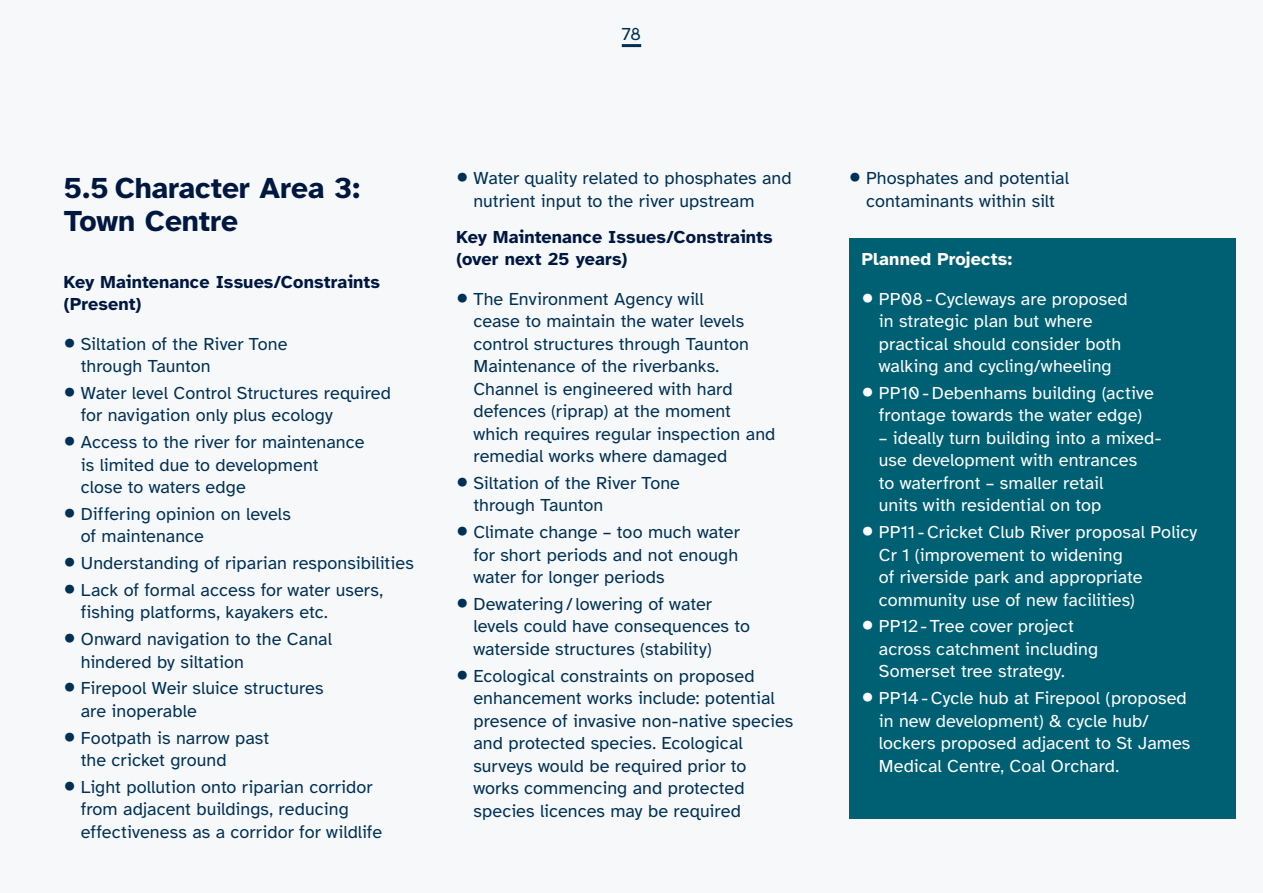
<style>
.page{position:relative;width:1263px;height:893px;background:#f7f8fa}
.page>*{position:absolute;margin:0;border:0;box-sizing:border-box;transform-origin:0 0}
.subheading_numbered_0_0___H2{font:700 30px/33px "Atkinson Hyperlegible";letter-spacing:-.005em;color:#001840}
.t1{font:18px/22.5px "Atkinson Hyperlegible";letter-spacing:.005em;color:#003154}
.t2{font:18px/22.5px "Atkinson Hyperlegible";letter-spacing:.005em;color:#fff}
.body__P{font:700 18px/22.5px "Atkinson Hyperlegible";letter-spacing:.005em;color:#001840}
.body__P-2{font:700 18px "Atkinson Hyperlegible";letter-spacing:.005em;color:#fff}
.s1{font-size:27px}
</style>
<div class="page">
<hr style="left:622px;top:44px;width:19px;height:3px;background:#003154">
<div style="left:849px;top:238px;width:386px;height:581px;background:#006073"></div>
<p class="t1" style="left:622px;top:23px;width:21px">78</p>
<h2 class="subheading_numbered_0_0___H2" style="left:64px;top:171px;width:298px">5.5 Character Area 3:<br>Town Centre</h2>
<p class="body__P" style="left:64px;top:270px;width:318px">Key Maintenance Issues/Constraints (Present)</p>
<p class="t1" style="left:81px;top:333px;width:208px;text-indent:-17px"><span class="s1">•</span> Siltation of the River Tone through Taunton</p>
<p class="t1" style="left:81px;top:382px;width:312px;text-indent:-17px"><span class="s1">•</span> Water level Control Structures required for navigation only plus ecology</p>
<p class="t1" style="left:81px;top:431px;width:285px;text-indent:-17px"><span class="s1">•</span> Access to the river for maintenance is limited due to development close to waters edge</p>
<p class="t1" style="left:81px;top:503px;width:212px;text-indent:-17px"><span class="s1">•</span> Differing opinion on levels of maintenance</p>
<p class="t1" style="left:64px;top:552px;width:352px"><span class="s1">•</span> Understanding of riparian responsibilities</p>
<p class="t1" style="left:81px;top:579px;width:304px;text-indent:-17px"><span class="s1">•</span> Lack of formal access for water users, fishing platforms, kayakers etc.</p>
<p class="t1" style="left:81px;top:628px;width:253px;text-indent:-17px"><span class="s1">•</span> Onward navigation to the Canal hindered by siltation</p>
<p class="t1" style="left:81px;top:677px;width:244px;text-indent:-17px"><span class="s1">•</span> Firepool Weir sluice structures are inoperable</p>
<p class="t1" style="left:81px;top:727px;width:190px;text-indent:-17px"><span class="s1">•</span> Footpath is narrow past the cricket ground</p>
<p class="t1" style="left:81px;top:776px;width:303px;text-indent:-17px"><span class="s1">•</span> Light pollution onto riparian corridor from adjacent buildings, reducing effectiveness as a corridor for wildlife</p>
<p class="t1" style="left:473px;top:167px;width:320px;text-indent:-17px"><span class="s1">•</span> Water quality related to phosphates and nutrient input to the river upstream</p>
<p class="body__P" style="left:456px;top:225px;width:318px">Key Maintenance Issues/Constraints (over next 25 years)</p>
<p class="t1" style="left:473px;top:288px;width:303px;text-indent:-17px"><span class="s1">•</span> The Environment Agency will<br>cease to maintain the water levels control structures through Taunton Maintenance of the riverbanks.<br>Channel is engineered with hard defences (riprap) at the moment which requires regular inspection and remedial works where damaged</p>
<p class="t1" style="left:473px;top:472px;width:208px;text-indent:-17px"><span class="s1">•</span> Siltation of the River Tone through Taunton</p>
<p class="t1" style="left:473px;top:521px;width:268px;text-align:justify;text-indent:-17px"><span class="s1">•</span> Climate change – too much water for short periods and not enough water for longer periods</p>
<p class="t1" style="left:473px;top:593px;width:278px;text-indent:-17px"><span class="s1">•</span> Dewatering /lowering of water levels could have consequences to waterside structures (stability)</p>
<p class="t1" style="left:473px;top:665px;width:321px;text-indent:-17px"><span class="s1">•</span> Ecological constraints on proposed enhancement works include: potential presence of invasive non-native species and protected species. Ecological surveys would be required prior to works commencing and protected species licences may be required</p>
<p class="t1" style="left:849px;top:167px;width:221px;text-align:center"><span class="s1">•</span> Phosphates and potential contaminants within silt</p>
<p class="body__P-2" style="left:862px;top:249px;width:152px">Planned Projects:</p>
<p class="t2" style="left:879px;top:288px;width:250px;text-indent:-17px"><span class="s1">•</span> PP08-Cycleways are proposed in strategic plan but where practical should consider both walking and cycling/wheeling</p>
<p class="t2" style="left:862px;top:382px;width:293px;text-align:center"><span class="s1">•</span> PP10-Debenhams building (active frontage towards the water edge)</p>
<p class="t2" style="left:879px;top:427px;width:284px">– ideally turn building into a mixed&shy;use development with entrances<br>to waterfront – smaller retail<br>units with residential on top</p>
<p class="t2" style="left:879px;top:521px;width:320px;text-indent:-17px"><span class="s1">•</span> PP11 -Cricket Club River proposal Policy Cr 1 (improvement to widening<br>of riverside park and appropriate community use of new facilities)</p>
<p class="t2" style="left:879px;top:615px;width:221px;text-indent:-17px"><span class="s1">•</span> PP12 - Tree cover project across catchment including<br>Somerset tree strategy.</p>
<p class="t2" style="left:879px;top:687px;width:313px;text-indent:-17px"><span class="s1">•</span> PP14-Cycle hub at Firepool (proposed in new development) &amp; cycle hub/ lockers proposed adjacent to St James Medical Centre, Coal Orchard.</p>
</div>
